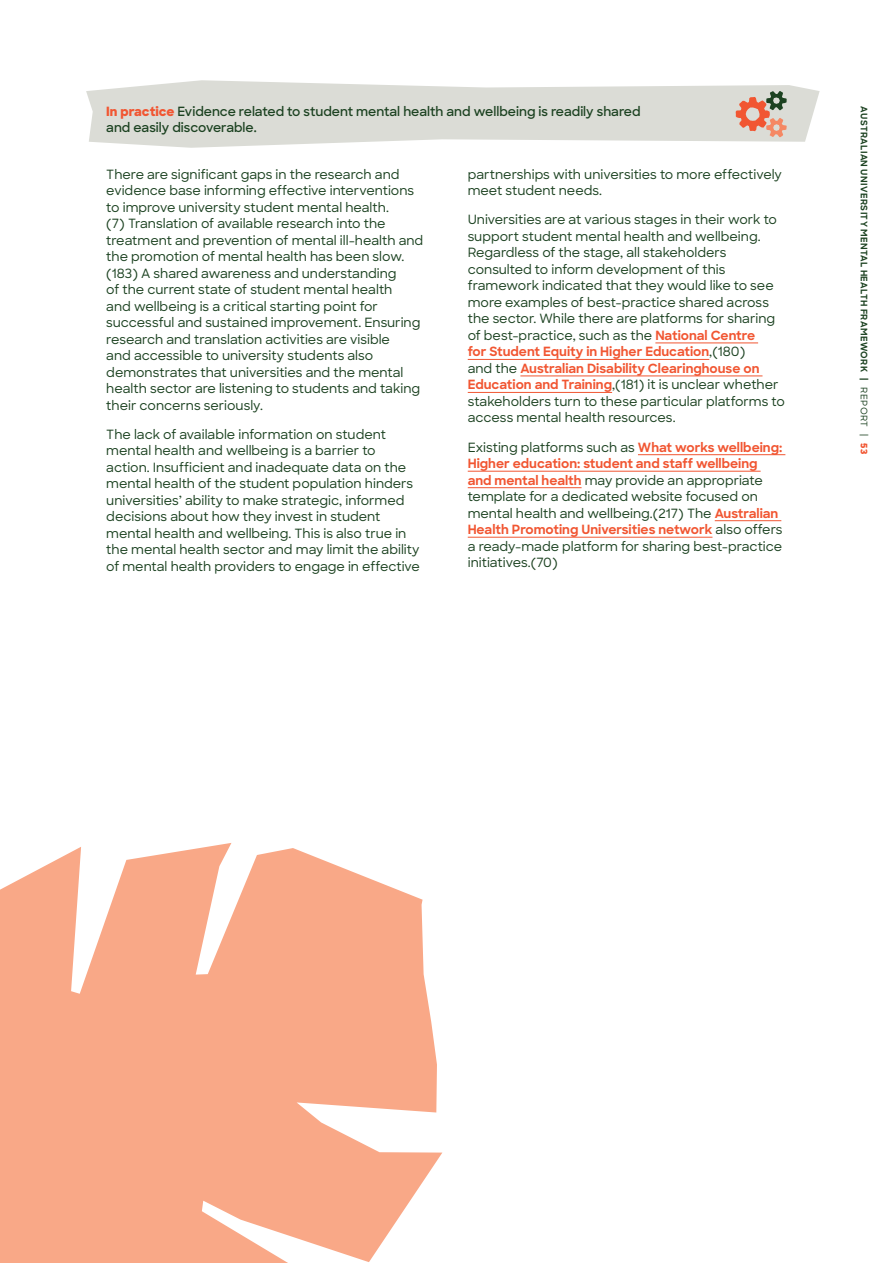
<style>
.page{position:relative;width:893px;height:1263px;background:#fff}
.page>*{position:absolute;margin:0;border:0;box-sizing:border-box;transform-origin:0 0}
.t1{font:500 12.75px/16.5px "Sharp Sans";color:#1c4221}
.t2{font:600 12.75px/16.5px "Sharp Sans";color:#1c4221}
.t3{font:700 9px "Sharp Sans";letter-spacing:.04em;color:#1c4221}
.s1{font-weight:800;color:#f15632}
.s2{font-weight:700;color:#f15632}
.s3{font-weight:500}
</style>
<div class="page">
<svg style="left:86px;top:80px;width:734px;height:68px;fill:#dbdcd6"></svg>
<hr style="left:655px;top:343px;width:103px;height:1px;background:#f15632">
<hr style="left:468px;top:359px;width:241px;height:1px;background:#f15632">
<hr style="left:520px;top:376px;width:242px;height:1px;background:#f15632">
<hr style="left:468px;top:392px;width:144px;height:1px;background:#f15632">
<hr style="left:638px;top:454px;width:147px;height:1px;background:#f15632">
<hr style="left:468px;top:471px;width:293px;height:1px;background:#f15632">
<hr style="left:468px;top:487px;width:114px;height:1px;background:#f15632">
<hr style="left:715px;top:520px;width:66px;height:1px;background:#f15632">
<hr style="left:468px;top:537px;width:244px;height:1px;background:#f15632">
<svg style="left:0;top:843px;width:442px;height:420px;fill:#f9a887"></svg>
<svg style="left:736px;top:91px;width:51px;height:46px;background:#d1a491"></svg>
<p class="t2" style="left:106px;top:102px;width:536px"><span class="s1">In practice</span> Evidence related to student mental health and wellbeing is readily shared and easily discoverable.</p>
<p class="t1" style="left:106px;top:165px;width:318px">There are significant gaps in the research and evidence base informing effective interventions to improve university student mental health.<br>(7) Translation of available research into the treatment and prevention of mental ill-health and the promotion of mental health has been slow. (183) A shared awareness and understanding<br>of the current state of student mental health<br>and wellbeing is a critical starting point for successful and sustained improvement. Ensuring research and translation activities are visible<br>and accessible to university students also demonstrates that universities and the mental health sector are listening to students and taking their concerns seriously.</p>
<p class="t1" style="left:106px;top:425px;width:315px">The lack of available information on student mental health and wellbeing is a barrier to action. Insufficient and inadequate data on the mental health of the student population hinders universities’ ability to make strategic, informed decisions about how they invest in student mental health and wellbeing. This is also true in the mental health sector and may limit the ability of mental health providers to engage in effective</p>
<p class="t1" style="left:468px;top:165px;width:316px">partnerships with universities to more effectively meet student needs.</p>
<p class="t1" style="left:468px;top:211px;width:319px">Universities are at various stages in their work to support student mental health and wellbeing.<br>Regardless of the stage, all stakeholders consulted to inform development of this framework indicated that they would like to see more examples of best-practice shared across the sector. While there are platforms for sharing of best-practice, such as the <span class="s2">National Centre<br>for Student Equity in Higher Education</span>,(180)<br>and the <span class="s2">Australian Disability Clearinghouse on Education and Training</span>,(181) it is unclear whether stakeholders turn to these particular platforms to access mental health resources.</p>
<p class="t1" style="left:468px;top:438px;width:316px">Existing platforms such as <span class="s2">What works wellbeing:<br>Higher education: student and staff wellbeing and mental health</span> may provide an appropriate template for a dedicated website focused on mental health and wellbeing.(217) The <span class="s2">Australian Health Promoting Universities network</span> also offers a ready-made platform for sharing best-practice initiatives.(70)</p>
<p class="t3" style="left:871px;top:106px;width:349px;rotate:90deg">AUSTRALIAN UNIVERSITY MENTAL HEALTH FRAMEWORK | <span class="s3">REPORT |</span> <span class="s1">53</span></p>
</div>
